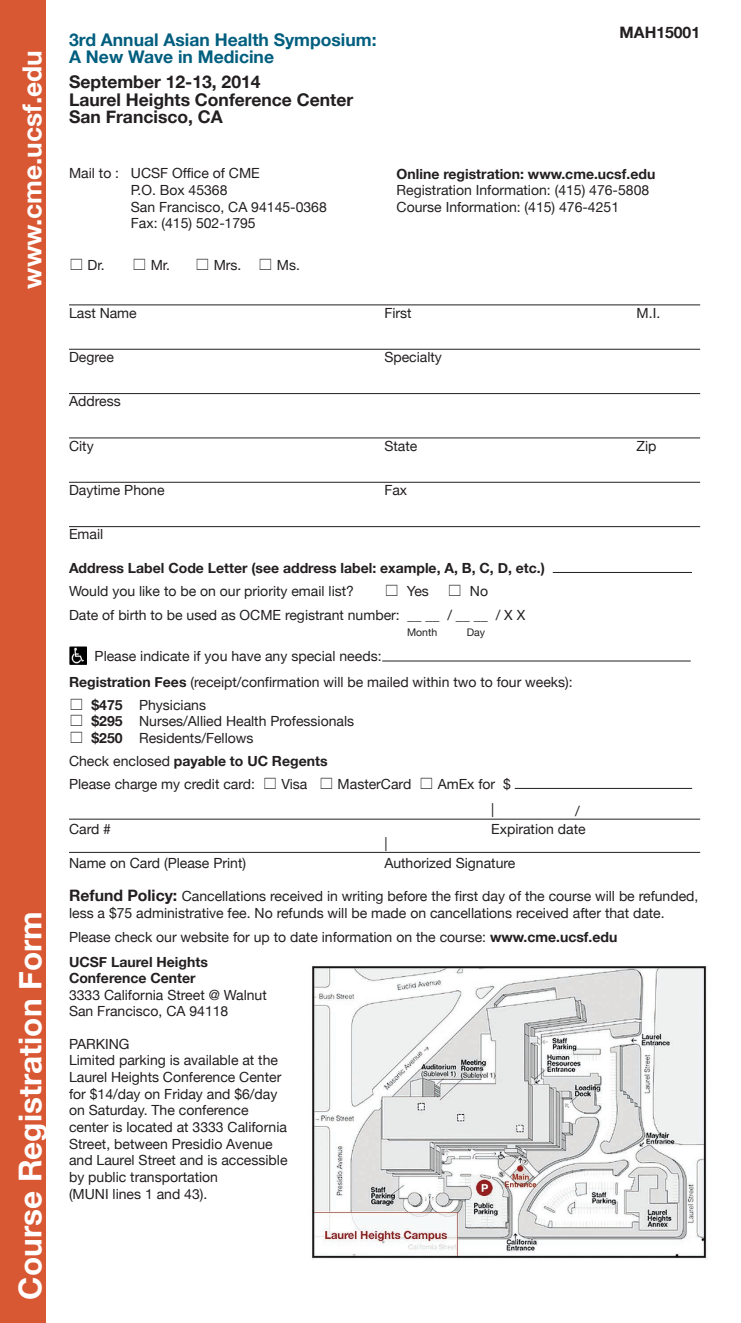
<style>
.page{position:relative;width:741px;height:1323px;background:#fff}
.page>*{position:absolute;margin:0;border:0;box-sizing:border-box;transform-origin:0 0}
.t1{font:700 31.5px "Helvetica Neue";color:#fff}
.t2{font:700 26.25px "Helvetica Neue";color:#fff}
._8_10_BF{font:700 17.5px/17.5px "Helvetica Neue";color:#231f20}
._8_10_BF-2{font:700 17.5px/17.5px "Helvetica Neue";color:#005e7e}
.t3{font:700 15.75px "Helvetica Neue";color:#231f20}
._8_9_5_hev_black{font:14px/16.8px "Helvetica Neue";color:#231f20}
._8_9_5__625_sp_after{font:14px/16.6px "Helvetica Neue";color:#231f20}
.rule_above{font:14px "Helvetica Neue";color:#231f20}
._8_10_BF-3{font:14px "Helvetica Neue";color:#231f20}
._8_9_5{font:14px "Helvetica Neue";color:#231f20}
._8_9_5_hev_black-2{font:700 14px "Helvetica Neue";color:#231f20}
._8_10_BF-4{font:700 14px "Helvetica Neue";color:#231f20}
._8_9_5__625_sp_after-2{font:700 14px/16.6px "Helvetica Neue";color:#231f20}
._8_9_5_hev_black-3{font:10.5px "Helvetica Neue";color:#231f20}
.s1{font-weight:700}
.s2{font-weight:400}
.s3{font-weight:700;font-size:15.75px}
</style>
<div class="page">
<img style="left:311px;top:966px;width:396px;height:294px">
<div style="left:0;top:0;width:45px;height:1323px;background:#d95834"></div>
<hr style="left:69px;top:305px;width:630px;height:1px;background:#231f20">
<hr style="left:69px;top:349px;width:630px;height:1px;background:#231f20">
<hr style="left:69px;top:393px;width:630px;height:1px;background:#231f20">
<hr style="left:69px;top:438px;width:630px;height:1px;background:#231f20">
<hr style="left:69px;top:482px;width:630px;height:1px;background:#231f20">
<hr style="left:69px;top:526px;width:630px;height:1px;background:#231f20">
<hr style="left:69px;top:819px;width:630px;height:1px;background:#231f20">
<hr style="left:69px;top:852px;width:630px;height:1px;background:#231f20">
<hr style="left:552px;top:572px;width:139px;height:1px;background:#231f20">
<img style="left:69px;top:647px;width:18px;height:18px">
<hr style="left:382px;top:661px;width:308px;height:1px;background:#231f20">
<hr style="left:514px;top:788px;width:177px;height:1px;background:#231f20">
<p class="t2" style="left:8px;top:289px;width:240px;rotate:-90deg">www.cme.ucsf.edu</p>
<p class="t1" style="left:2px;top:1300px;width:390px;rotate:-90deg">Course Registration Form</p>
<p class="_8_10_BF-2" style="left:69px;top:30px;width:309px">3rd Annual Asian Health Symposium:<br>A New Wave in Medicine</p>
<p class="_8_10_BF" style="left:69px;top:72px;width:193px">September 12-13, 2014</p>
<p class="_8_10_BF" style="left:69px;top:90px;width:285px">Laurel Heights Conference Center<br>San Francisco, CA</p>
<p class="t3" style="left:619px;top:18px;width:82px">MAH15001</p>
<p class="_8_9_5_hev_black" style="left:131px;top:164px;width:197px;text-indent:-62px">Mail to : UCSF Office of CME<br>P.O. Box 45368<br>San Francisco, CA 94145-0368<br>Fax: (415) 502-1795</p>
<p class="_8_9_5_hev_black-2" style="left:396px;top:161px;width:260px">Online registration: www.cme.ucsf.edu</p>
<p class="_8_9_5_hev_black" style="left:396px;top:181px;width:254px">Registration Information: (415) 476-5808<br>Course Information: (415) 476-4251</p>
<p class="_8_9_5_hev_black" style="left:88px;top:255px;width:19px">Dr.</p>
<p class="_8_9_5_hev_black" style="left:151px;top:255px;width:21px">Mr.</p>
<p class="_8_9_5_hev_black" style="left:214px;top:255px;width:29px">Mrs.</p>
<p class="_8_9_5_hev_black" style="left:277px;top:255px;width:25px">Ms.</p>
<p class="rule_above" style="left:69px;top:301px;width:69px">Last Name</p>
<p class="rule_above" style="left:384px;top:301px;width:29px">First</p>
<p class="rule_above" style="left:636px;top:301px;width:25px">M.I.</p>
<p class="rule_above" style="left:69px;top:345px;width:46px">Degree</p>
<p class="rule_above" style="left:384px;top:345px;width:59px">Specialty</p>
<p class="rule_above" style="left:69px;top:389px;width:53px">Address</p>
<p class="rule_above" style="left:69px;top:434px;width:26px">City</p>
<p class="rule_above" style="left:384px;top:434px;width:34px">State</p>
<p class="rule_above" style="left:636px;top:434px;width:21px">Zip</p>
<p class="rule_above" style="left:69px;top:478px;width:97px">Daytime Phone</p>
<p class="rule_above" style="left:384px;top:478px;width:24px">Fax</p>
<p class="rule_above" style="left:69px;top:523px;width:36px">Email</p>
<p class="_8_10_BF-4" style="left:69px;top:555px;width:477px">Address Label Code Letter (see address label: example, A, B, C, D, etc.)</p>
<p class="_8_9_5__625_sp_after" style="left:69px;top:581px;width:286px">Would you like to be on our priority email list?</p>
<p class="_8_9_5__625_sp_after" style="left:406px;top:581px;width:24px">Yes</p>
<p class="_8_9_5__625_sp_after" style="left:469px;top:581px;width:20px">No</p>
<p class="_8_9_5__625_sp_after" style="left:69px;top:606px;width:457px">Date of birth to be used as OCME registrant number: __ __ / __ __ / X X</p>
<p class="_8_9_5_hev_black-3" style="left:407px;top:623px;width:32px">Month</p>
<p class="_8_9_5_hev_black-3" style="left:466px;top:623px;width:20px">Day</p>
<p class="_8_9_5__625_sp_after" style="left:95px;top:647px;width:288px">Please indicate if you have any special needs:</p>
<p class="_8_10_BF-3" style="left:69px;top:670px;width:505px"><span class="s1">Registration Fees</span> (receipt/confirmation will be mailed within two to four weeks):</p>
<p class="_8_9_5" style="left:91px;top:693px;width:116px"><span class="s1">$475</span> Physicians</p>
<p class="_8_9_5" style="left:91px;top:709px;width:264px"><span class="s1">$295</span> Nurses/Allied Health Professionals</p>
<p class="_8_9_5" style="left:91px;top:726px;width:163px"><span class="s1">$250</span> Residents/Fellows</p>
<p class="_8_9_5_hev_black-2" style="left:69px;top:748px;width:260px"><span class="s2">Check enclosed</span> payable to UC Regents</p>
<p class="_8_9_5_hev_black" style="left:69px;top:774px;width:187px">Please charge my credit card:</p>
<p class="_8_9_5_hev_black" style="left:281px;top:774px;width:27px">Visa</p>
<p class="_8_9_5_hev_black" style="left:337px;top:774px;width:75px">MasterCard</p>
<p class="_8_9_5_hev_black" style="left:437px;top:774px;width:75px">AmEx for $</p>
<p class="_8_9_5_hev_black" style="left:491px;top:800px;width:5px">|</p>
<p class="_8_9_5_hev_black" style="left:575px;top:802px;width:6px">/</p>
<p class="_8_9_5_hev_black" style="left:69px;top:820px;width:44px">Card #</p>
<p class="_8_9_5_hev_black" style="left:491px;top:820px;width:96px">Expiration date</p>
<p class="_8_9_5_hev_black" style="left:384px;top:833px;width:5px">|</p>
<p class="_8_9_5_hev_black" style="left:69px;top:853px;width:178px">Name on Card (Please Print)</p>
<p class="_8_9_5_hev_black" style="left:384px;top:853px;width:132px">Authorized Signature</p>
<p class="_8_9_5__625_sp_after" style="left:69px;top:887px;width:630px"><span class="s3">Refund Policy:</span> Cancellations received in writing before the first day of the course will be refunded, less a $75 administrative fee. No refunds will be made on cancellations received after that date.</p>
<p class="_8_9_5__625_sp_after" style="left:69px;top:928px;width:549px">Please check our website for up to date information on the course: <span class="s1">www.cme.ucsf.edu</span></p>
<p class="_8_9_5__625_sp_after-2" style="left:69px;top:953px;width:140px">UCSF Laurel Heights<br>Conference Center</p>
<p class="_8_9_5_hev_black" style="left:69px;top:986px;width:199px">3333 California Street @ Walnut<br>San Francisco, CA 94118</p>
<p class="_8_9_5_hev_black" style="left:69px;top:1034px;width:62px">PARKING</p>
<p class="_8_9_5_hev_black" style="left:69px;top:1051px;width:220px">Limited parking is available at the<br>Laurel Heights Conference Center for $14/day on Friday and $6/day on Saturday. The conference center is located at 3333 California<br>Street, between Presidio Avenue and Laurel Street and is accessible by public transportation<br>(MUNI lines 1 and 43).</p>
</div>
